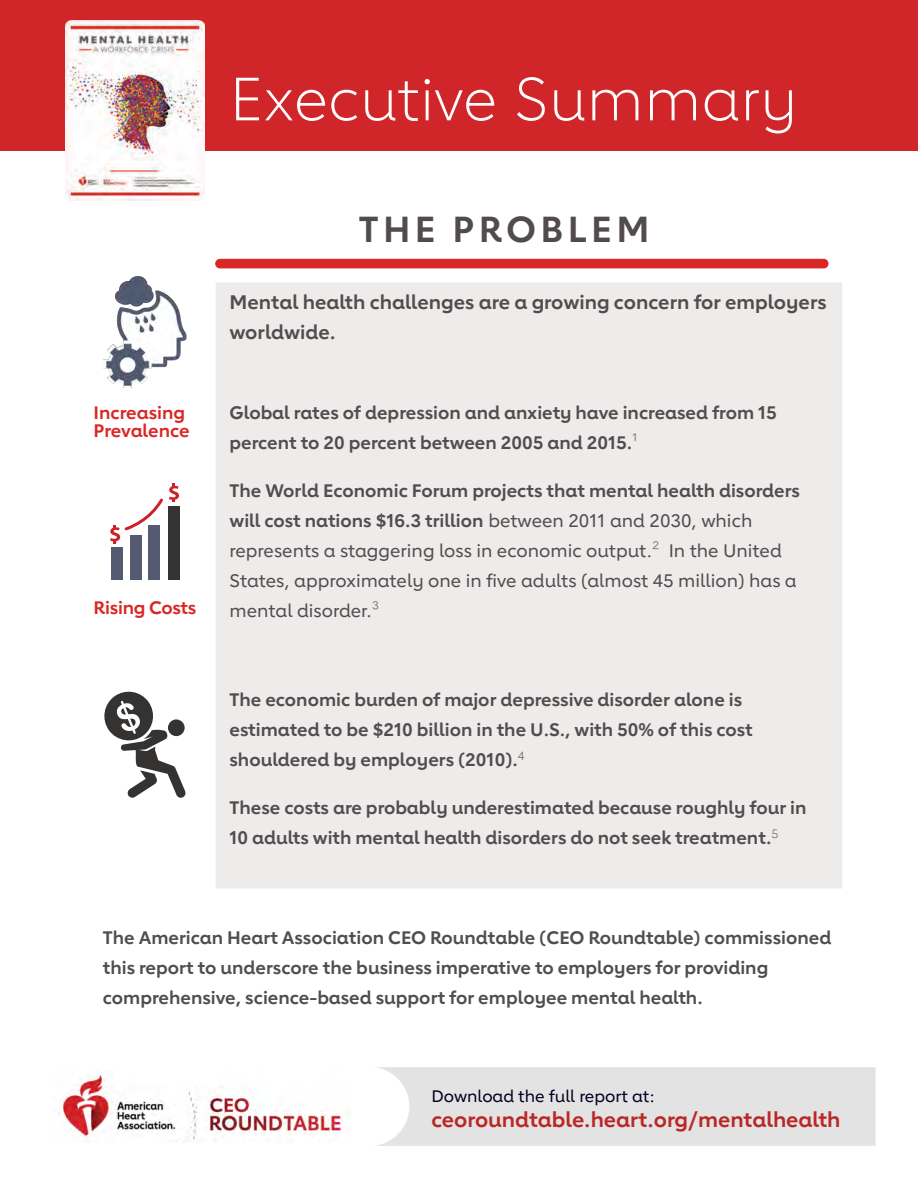
<style>
.page{position:relative;width:918px;height:1188px;background:#fff}
.page>*{position:absolute;margin:0;border:0;box-sizing:border-box;transform-origin:0 0}
.t1{font:300 60px "Lub Dub";color:#fff}
.t2{font:700 36px "Lub Dub";letter-spacing:.12em;color:rgb(37 31 30/.8)}
.t3{font:700 21px "Lub Dub";color:#b92826}
.t4{font:700 19.5px/30px "Lub Dub";color:#4f4d4d}
.t5{font:700 18px/30px "Lub Dub";color:#4f4d4d}
.t6{font:500 18px/30px "Lub Dub";color:#4f4d4d}
.t7{font:700 18px/18px "Lub Dub";letter-spacing:-.015em;color:#da2726}
.t8{font:500 16.5px "Lub Dub";color:#000020}
.s1{font-weight:300;color:#686666}
.s2{font-weight:700}
</style>
<div class="page">
<div style="left:215px;top:282px;width:628px;height:607px;background:#edeceb;border:1px solid #fff"></div>
<div style="left:215px;top:259px;width:614px;height:9px;background:#da2726;border-radius:5px"></div>
<img style="left:103px;top:276px;width:84px;height:112px">
<div style="left:111px;top:547px;width:12px;height:33px;background:#545b70"></div>
<div style="left:130px;top:536px;width:11px;height:44px;background:#545b70"></div>
<div style="left:148px;top:525px;width:12px;height:55px;background:#545b70"></div>
<div style="left:168px;top:506px;width:12px;height:74px;background:#353332"></div>
<svg style="left:110px;top:484px;width:69px;height:60px"></svg>
<svg style="left:104px;top:691px;width:82px;height:107px"></svg>
<div style="left:0;top:0;width:918px;height:150px;background:#d0262a"></div>
<img style="left:66px;top:21px;width:138px;height:180px">
<div style="left:28px;top:1067px;width:381px;height:79px;background:#fff;border:1px solid #fff;border-radius:39px"></div>
<img style="left:48px;top:1071px;width:303px;height:71px">
<h1 class="t1" style="left:230px;top:75px;width:570px">Executive Summary</h1>
<h1 class="t2" style="left:359px;top:215px;width:292px">THE PROBLEM</h1>
<p class="t7" style="left:94px;top:405px;width:98px">Increasing<br>Prevalence</p>
<p class="t7" style="left:94px;top:600px;width:104px">Rising Costs</p>
<p class="t4" style="left:230px;top:289px;width:599px">Mental health challenges are a growing concern for employers worldwide.</p>
<p class="t5" style="left:230px;top:399px;width:549px">Global rates of depression and anxiety have increased from 15 percent to 20 percent between 2005 and 2015.<span class="s1">¹</span></p>
<p class="t6" style="left:230px;top:477px;width:572px"><span class="s2">The World Economic Forum projects that mental health disorders will cost nations $16.3 trillion</span> between 2011 and 2030, which represents a staggering loss in economic output.<span class="s1">²</span> In the United States, approximately one in five adults (almost 45 million) has a mental disorder.<span class="s1">³</span></p>
<p class="t5" style="left:230px;top:687px;width:525px">The economic burden of major depressive disorder alone is estimated to be $210 billion in the U.S., with 50% of this cost shouldered by employers (2010).<sup>4</sup></p>
<p class="t5" style="left:230px;top:795px;width:578px">These costs are probably underestimated because roughly four in<br>10 adults with mental health disorders do not seek treatment.<sup>5</sup></p>
<p class="t5" style="left:103px;top:924px;width:730px">The American Heart Association CEO Roundtable (CEO Roundtable) commissioned this report to underscore the business imperative to employers for providing comprehensive, science-based support for employee mental health.</p>
<p class="t8" style="left:431px;top:1090px;width:225px">Download the full report at:</p>
<p class="t3" style="left:431px;top:1111px;width:411px">ceoroundtable.heart.org/mentalhealth</p>
</div>
